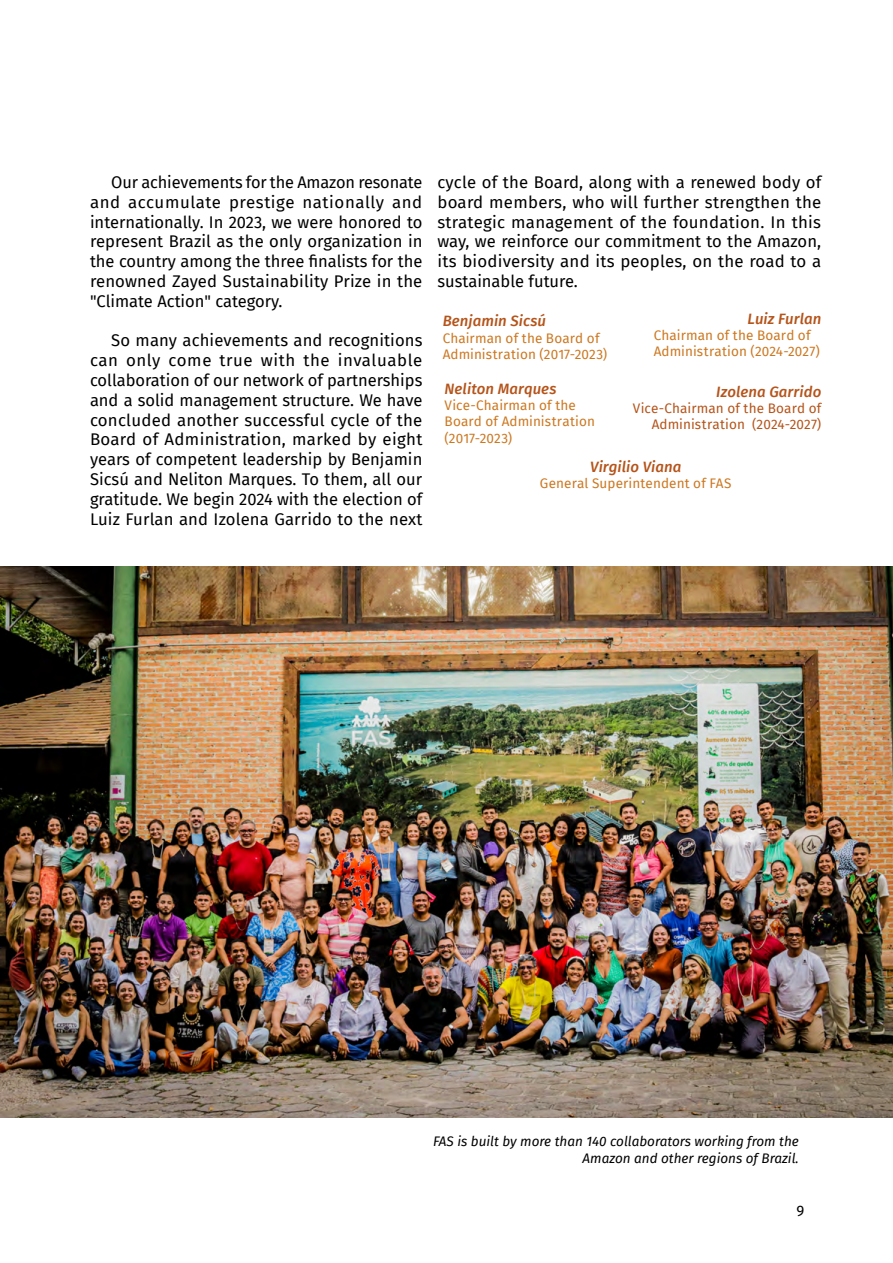
<style>
.page{position:relative;width:893px;height:1263px;background:#fff}
.page>*{position:absolute;margin:0;border:0;box-sizing:border-box;transform-origin:0 0}
.t1{font:16.5px/19.8px "Fira Sans";letter-spacing:.005em;color:#000;text-align:justify}
.t2{font:italic 500 15px "Fira Sans";letter-spacing:.005em;color:#b5541a}
.t3{font:15px "Fira Sans";color:#000}
.t4{font:13.5px/16.2px "Fira Sans";letter-spacing:.01em;color:#cc7821}
.t5{font:italic 13.5px/16.2px "Fira Sans";color:#000;text-align:right}
.t6{font:13.5px/16.2px "Fira Sans";letter-spacing:.01em;color:#b5541a;text-align:right}
</style>
<div class="page">
<img style="left:0;top:566px;width:893px;height:552px">
<p class="t1" style="left:90px;top:172px;width:334px;text-indent:21px">Our achievements for the Amazon resonate and accumulate prestige nationally and internationally. In 2023, we were honored to represent Brazil as the only organization in the country among the three finalists for the renowned Zayed Sustainability Prize in the "Climate Action" category.</p>
<p class="t1" style="left:90px;top:330px;width:334px;text-indent:21px">So many achievements and recognitions can only come true with the invaluable collaboration of our network of partnerships and a solid management structure. We have concluded another successful cycle of the Board of Administration, marked by eight years of competent leadership by Benjamin Sicsú and Neliton Marques. To them, all our gratitude. We begin 2024 with the election of Luiz Furlan and Izolena Garrido to the next</p>
<p class="t1" style="left:437px;top:172px;width:385px">cycle of the Board, along with a renewed body of board members, who will further strengthen the strategic management of the foundation. In this way, we reinforce our commitment to the Amazon, its biodiversity and its peoples, on the road to a sustainable future.</p>
<p class="t2" style="left:443px;top:309px;width:105px">Benjamin Sicsú</p>
<p class="t4" style="left:443px;top:329px;width:166px">Chairman of the Board of<br>Administration (2017-2023)</p>
<p class="t2" style="left:445px;top:377px;width:113px">Neliton Marques</p>
<p class="t4" style="left:445px;top:397px;width:152px">Vice-Chairman of the<br>Board of Administration (2017-2023)</p>
<p class="t2" style="left:747px;top:306px;width:75px">Luiz Furlan</p>
<p class="t4" style="left:654px;top:327px;width:167px">Chairman of the Board of<br>Administration (2024-2027)</p>
<p class="t2" style="left:716px;top:379px;width:107px">Izolena Garrido</p>
<p class="t6" style="left:633px;top:400px;width:190px">Vice-Chairman of the Board of<br>Administration (2024-2027)</p>
<p class="t2" style="left:590px;top:454px;width:93px">Virgilio Viana</p>
<p class="t4" style="left:540px;top:475px;width:193px">General Superintendent of FAS</p>
<p class="t5" style="left:433px;top:1133px;width:367px">FAS is built by more than 140 collaborators working from the<br>Amazon and other regions of Brazil.</p>
<p class="t3" style="left:797px;top:1200px;width:9px">9</p>
</div>
